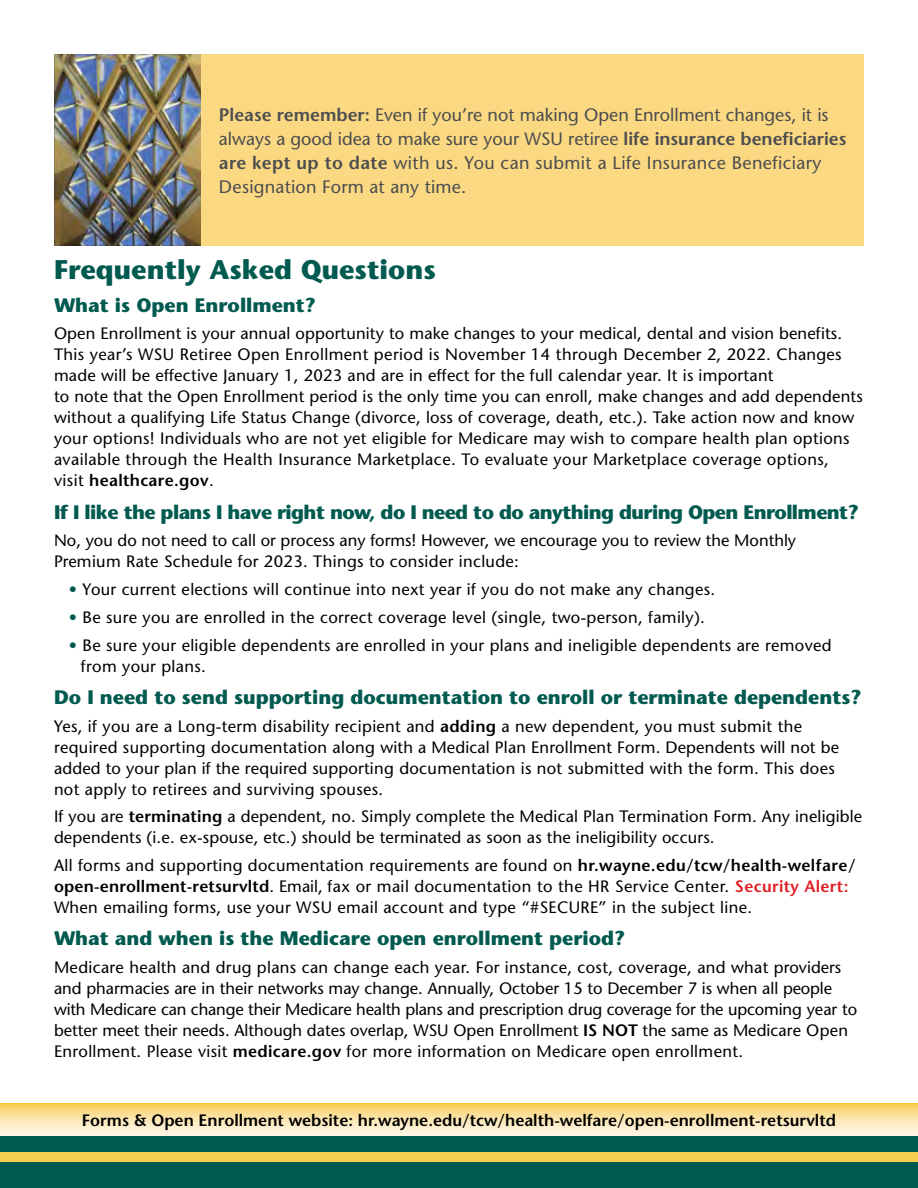
<style>
.page{position:relative;width:918px;height:1188px;background:#fff}
.page>*{position:absolute;margin:0;border:0;box-sizing:border-box;transform-origin:0 0}
.t1{font:700 27px "Stone Sans";color:#005a4f}
.t2{font:700 19.5px "Stone Sans";color:#005a4f}
.t3{font:700 19.5px "Stone Sans";letter-spacing:-.03em;color:#005a4f}
.t4{font:18px/24px "Stone Sans";color:#4d4d4f}
.t5{font:16.5px/21px "Stone Sans";letter-spacing:.02em;color:#000}
.t6{font:16.5px/21px "Stone Sans";color:#000}
.t7{font:600 16.5px "Stone Sans";color:#000}
.s1{font-weight:600}
.s2{color:#005a4f}
.s3{font-weight:600;color:#de1f26}
</style>
<div class="page">
<svg style="left:0;top:1103px;width:918px;height:33px;background:#fbe4a7"></svg>
<div style="left:0;top:1136px;width:918px;height:17px;background:#005a4f"></div>
<div style="left:0;top:1152px;width:918px;height:24px;background:#f7cd4f"></div>
<div style="left:0;top:1162px;width:918px;height:26px;background:#005a4f"></div>
<div style="left:199px;top:54px;width:665px;height:192px;background:#fad982"></div>
<img style="left:54px;top:54px;width:147px;height:192px">
<p class="t4" style="left:219px;top:103px;width:629px"><span class="s1">Please remember:</span> Even if you’re not making Open Enrollment changes, it is always a good idea to make sure your WSU retiree <span class="s1">life insurance beneficiaries are kept up to date</span> with us. You can submit a Life Insurance Beneficiary Designation Form at any time.</p>
<h1 class="t1" style="left:54px;top:254px;width:383px">Frequently Asked Questions</h1>
<p class="t2" style="left:54px;top:293px;width:264px">What is Open Enrollment?</p>
<p class="t5" style="left:54px;top:323px;width:811px">Open Enrollment is your annual opportunity to make changes to your medical, dental and vision benefits.<br>This year’s WSU Retiree Open Enrollment period is November 14 through December 2, 2022. Changes made will be effective January 1, 2023 and are in effect for the full calendar year. It is important<br>to note that the Open Enrollment period is the only time you can enroll, make changes and add dependents without a qualifying Life Status Change (divorce, loss of coverage, death, etc.). Take action now and know your options! Individuals who are not yet eligible for Medicare may wish to compare health plan options available through the Health Insurance Marketplace. To evaluate your Marketplace coverage options,<br>visit <span class="s1">healthcare.gov</span>.</p>
<p class="t3" style="left:54px;top:500px;width:806px">If I like the plans I have right now, do I need to do anything during Open Enrollment?</p>
<p class="t6" style="left:54px;top:530px;width:744px">No, you do not need to call or process any forms! However, we encourage you to review the Monthly<br>Premium Rate Schedule for 2023. Things to consider include:</p>
<p class="t5" style="left:69px;top:579px;width:648px"><span class="s2">•</span> Your current elections will continue into next year if you do not make any changes.</p>
<p class="t5" style="left:69px;top:607px;width:637px"><span class="s2">•</span> Be sure you are enrolled in the correct coverage level (single, two-person, family).</p>
<p class="t5" style="left:81px;top:634px;width:752px;text-indent:-12px"><span class="s2">•</span> Be sure your eligible dependents are enrolled in your plans and ineligible dependents are removed from your plans.</p>
<p class="t2" style="left:54px;top:686px;width:809px">Do I need to send supporting documentation to enroll or terminate dependents?</p>
<p class="t5" style="left:54px;top:715px;width:787px">Yes, if you are a Long-term disability recipient and <span class="s1">adding</span> a new dependent, you must submit the required supporting documentation along with a Medical Plan Enrollment Form. Dependents will not be added to your plan if the required supporting documentation is not submitted with the form. This does not apply to retirees and surviving spouses.</p>
<p class="t5" style="left:54px;top:806px;width:810px">If you are <span class="s1">terminating</span> a dependent, no. Simply complete the Medical Plan Termination Form. Any ineligible dependents (i.e. ex-spouse, etc.) should be terminated as soon as the ineligibility occurs.</p>
<p class="t5" style="left:54px;top:855px;width:803px">All forms and supporting documentation requirements are found on <span class="s1">hr.wayne.edu/tcw/health-welfare/ open-enrollment-retsurvltd</span>. Email, fax or mail documentation to the HR Service Center. <span class="s3">Security Alert:<br></span>When emailing forms, use your WSU email account and type “#SECURE” in the subject line.</p>
<p class="t2" style="left:54px;top:927px;width:573px">What and when is the Medicare open enrollment period?</p>
<p class="t6" style="left:54px;top:957px;width:805px">Medicare health and drug plans can change each year. For instance, cost, coverage, and what providers and pharmacies are in their networks may change. Annually, October 15 to December 7 is when all people with Medicare can change their Medicare health plans and prescription drug coverage for the upcoming year to better meet their needs. Although dates overlap, WSU Open Enrollment <span class="s1">IS NOT</span> the same as Medicare Open Enrollment. Please visit <span class="s1">medicare.gov</span> for more information on Medicare open enrollment.</p>
<p class="t7" style="left:82px;top:1111px;width:756px">Forms &amp; Open Enrollment website: hr.wayne.edu/tcw/health-welfare/open-enrollment-retsurvltd</p>
</div>
